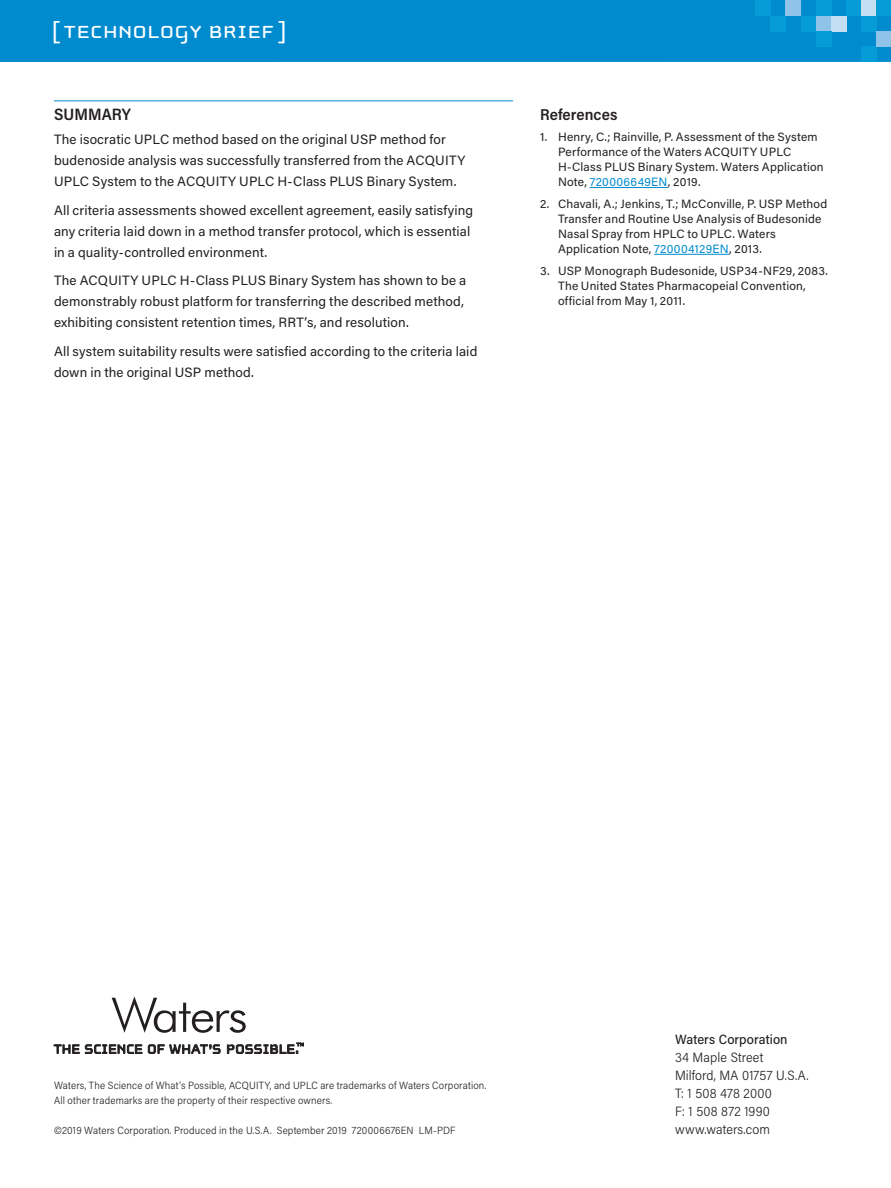
<style>
.page{position:relative;width:891px;height:1188px;background:#fff}
.page>*{position:absolute;margin:0;border:0;box-sizing:border-box;transform-origin:0 0}
.t1{font:25.5px "Cholla Unicase";letter-spacing:.02em;color:#fff;scale:1.1 1}
.t2{font:600 16.5px "Acumin Pro Semi Cond";letter-spacing:.005em;color:#231f20}
.t3{font:600 15.75px "Acumin Pro Semi Cond";letter-spacing:.005em;color:#231f20}
.t4{font:13.5px/21px "Acumin Pro";letter-spacing:.01em;color:#231f20}
.t5{font:300 13.5px/18px "Acumin Pro Semi Cond";letter-spacing:.01em;color:#231f20}
.t6{font:500 13.5px "Acumin Pro Semi Cond";letter-spacing:.005em;color:#231f20}
.t7{font:12px/15px "Acumin Pro";letter-spacing:.015em;color:#231f20}
.t8{font:300 10.5px/15px "Acumin Pro Semi Cond";letter-spacing:.015em;color:#231f20}
.s1{color:#008bcf}
</style>
<div class="page">
<svg style="left:54px;top:996px;width:250px;height:58px"></svg>
<div style="left:0;top:0;width:891px;height:62px;background:#008bcf"></div>
<div style="left:755px;top:0;width:15px;height:16px;background:#059bd7"></div>
<div style="left:861px;top:47px;width:15px;height:15px;background:#059bd7"></div>
<div style="left:770px;top:16px;width:16px;height:15px;background:#059bd7"></div>
<div style="left:786px;top:0;width:15px;height:16px;background:#90c3e8"></div>
<div style="left:801px;top:16px;width:15px;height:15px;background:#059bd7"></div>
<div style="left:816px;top:16px;width:16px;height:15px;background:#90c3e8"></div>
<div style="left:832px;top:16px;width:15px;height:15px;background:#c5def2"></div>
<div style="left:816px;top:0;width:16px;height:16px;background:#059bd7"></div>
<div style="left:816px;top:31px;width:16px;height:16px;background:#059bd7"></div>
<div style="left:861px;top:0;width:15px;height:16px;background:#c5def2"></div>
<div style="left:847px;top:0;width:14px;height:16px;background:#059bd7"></div>
<div style="left:876px;top:0;width:15px;height:16px;background:#059bd7"></div>
<div style="left:861px;top:16px;width:15px;height:15px;background:#059bd7"></div>
<div style="left:876px;top:31px;width:15px;height:16px;background:#90c3e8"></div>
<hr style="left:54px;top:100px;width:459px;height:1px;background:#008bcf">
<hr style="left:590px;top:187px;width:78px;height:1px;background:#008bcf">
<hr style="left:654px;top:254px;width:75px;height:1px;background:#008bcf">
<h1 class="t1" style="left:52px;top:19px;width:215px">[ TECHNOLOGY BRIEF ]</h1>
<p class="t2" style="left:54px;top:103px;width:79px">SUMMARY</p>
<p class="t4" style="left:54px;top:128px;width:413px">The isocratic UPLC method based on the original USP method for budenoside analysis was successfully transferred from the ACQUITY<br>UPLC System to the ACQUITY UPLC H-Class PLUS Binary System.</p>
<p class="t4" style="left:54px;top:199px;width:421px">All criteria assessments showed excellent agreement, easily satisfying any criteria laid down in a method transfer protocol, which is essential in a quality-controlled environment.</p>
<p class="t4" style="left:54px;top:269px;width:414px">The ACQUITY UPLC H-Class PLUS Binary System has shown to be a demonstrably robust platform for transferring the described method, exhibiting consistent retention times, RRT’s, and resolution.</p>
<p class="t4" style="left:54px;top:340px;width:425px">All system suitability results were satisfied according to the criteria laid down in the original USP method.</p>
<p class="t3" style="left:540px;top:103px;width:79px">References</p>
<p class="t7" style="left:558px;top:129px;width:267px;text-indent:-18px">1. Henry, C.; Rainville, P. Assessment of the System Performance of the Waters ACQUITY UPLC H-Class PLUS Binary System. Waters Application Note, <span class="s1">720006649EN</span>, 2019.</p>
<p class="t7" style="left:558px;top:196px;width:271px;text-indent:-18px">2. Chavali, A.; Jenkins, T.; McConville, P. USP Method Transfer and Routine Use Analysis of Budesonide Nasal Spray from HPLC to UPLC. Waters Application Note, <span class="s1">720004129EN</span>, 2013.</p>
<p class="t7" style="left:558px;top:263px;width:272px;text-indent:-18px">3. USP Monograph Budesonide, USP34-NF29, 2083.<br>The United States Pharmacopeial Convention, official from May 1, 2011.</p>
<p class="t8" style="left:54px;top:1077px;width:434px">Waters, The Science of What’s Possible, ACQUITY, and UPLC are trademarks of Waters Corporation.<br>All other trademarks are the property of their respective owners.</p>
<p class="t8" style="left:54px;top:1122px;width:403px">©2019 Waters Corporation. Produced in the U.S.A. September 2019 720006676EN LM-PDF</p>
<p class="t6" style="left:675px;top:1030px;width:114px">Waters Corporation</p>
<p class="t5" style="left:675px;top:1048px;width:135px">34 Maple Street<br>Milford, MA 01757 U.S.A.<br>T: 1 508 478 2000<br>F: 1 508 872 1990 www.waters.com</p>
</div>
